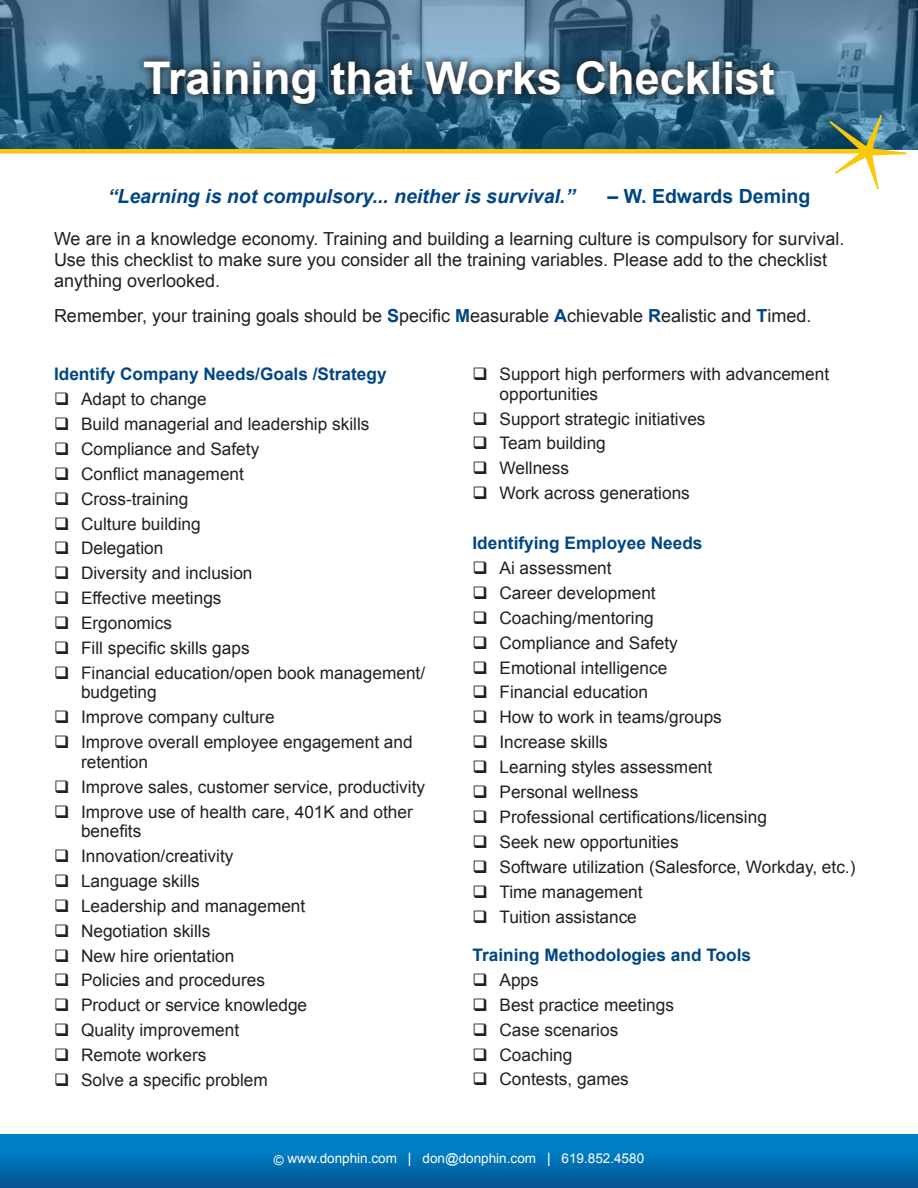
<style>
.page{position:relative;width:918px;height:1188px;background:#fff}
.page>*{position:absolute;margin:0;border:0;box-sizing:border-box;transform-origin:0 0}
.Normal_wrd_8{font:700 45px "Arial";color:#fff}
.Normal_wrd_8-2{font:italic 700 19.5px "Arial";color:#004684}
.Normal_wrd_8-3{font:700 19.5px "Arial";color:#004684}
.Normal_wrd_8-4{font:18px/21px "Arial";color:#231f20}
.t1{font:17.25px/19.5px "Arial";color:#231f20}
.Normal_wrd_8-5{font:700 17.25px "Arial";color:#004684}
.t2{font:13.5px "Arial";color:#fff}
.s1{font-weight:700;color:#004684}
.s2{font-size:18.45px}
</style>
<div class="page">
<div style="left:0;top:1134px;width:918px;height:54px;background:linear-gradient(to bottom,#008ad0,#055797)"></div>
<img style="left:0;top:0;width:918px;height:150px">
<div style="left:0;top:149px;width:868px;height:5px;background:#fbc809"></div>
<svg style="left:812px;top:98px;width:96px;height:92px"></svg>
<div style="left:135px;top:52px;width:648px;height:61px;background:#231f20;opacity:.75"></div>
<p class="Normal_wrd_8" style="left:143px;top:47px;width:633px">Training that Works Checklist</p>
<p class="Normal_wrd_8-2" style="left:108px;top:184px;width:469px">“Learning is not compulsory... neither is survival.”</p>
<p class="Normal_wrd_8-3" style="left:608px;top:183px;width:204px">– W. Edwards Deming</p>
<p class="Normal_wrd_8-4" style="left:54px;top:229px;width:792px">We are in a knowledge economy. Training and building a learning culture is compulsory for survival.</p>
<p class="Normal_wrd_8-4" style="left:54px;top:250px;width:775px">Use this checklist to make sure you consider all the training variables. Please add to the checklist anything overlooked.</p>
<p class="Normal_wrd_8-4" style="left:54px;top:305px;width:759px">Remember, your training goals should be <span class="s1">S</span>pecific <span class="s1">M</span>easurable <span class="s1">A</span>chievable <span class="s1">R</span>ealistic and <span class="s1">T</span>imed.</p>
<p class="Normal_wrd_8-5" style="left:54px;top:362px;width:334px">Identify Company Needs/Goals /Strategy</p>
<p class="t1" style="left:81px;top:389px;width:127px">Adapt to change</p>
<p class="t1" style="left:81px;top:414px;width:290px">Build managerial and leadership skills</p>
<p class="t1" style="left:81px;top:439px;width:180px">Compliance and Safety</p>
<p class="t1" style="left:81px;top:464px;width:164px">Conflict management</p>
<p class="t1" style="left:81px;top:489px;width:109px">Cross-training</p>
<p class="t1" style="left:81px;top:514px;width:121px">Culture building</p>
<p class="t1" style="left:81px;top:539px;width:84px">Delegation</p>
<p class="t1" style="left:81px;top:564px;width:173px">Diversity and inclusion</p>
<p class="t1" style="left:81px;top:589px;width:142px">Effective meetings</p>
<p class="t1" style="left:81px;top:613px;width:93px">Ergonomics</p>
<p class="t1" style="left:81px;top:638px;width:170px">Fill specific skills gaps</p>
<p class="t1" style="left:81px;top:663px;width:346px">Financial education/open book management/ budgeting</p>
<p class="t1" style="left:81px;top:708px;width:195px">Improve company culture</p>
<p class="t1" style="left:81px;top:733px;width:333px">Improve overall employee engagement and retention</p>
<p class="t1" style="left:81px;top:777px;width:346px">Improve sales, customer service, productivity</p>
<p class="t1" style="left:81px;top:802px;width:333px">Improve use of health care, 401K and other benefits</p>
<p class="t1" style="left:81px;top:846px;width:154px">Innovation/creativity</p>
<p class="t1" style="left:81px;top:871px;width:120px">Language skills</p>
<p class="t1" style="left:81px;top:896px;width:226px">Leadership and management</p>
<p class="t1" style="left:81px;top:921px;width:131px">Negotiation skills</p>
<p class="t1" style="left:81px;top:946px;width:155px">New hire orientation</p>
<p class="t1" style="left:81px;top:971px;width:186px">Policies and procedures</p>
<p class="t1" style="left:81px;top:996px;width:228px">Product or service knowledge</p>
<p class="t1" style="left:81px;top:1021px;width:160px">Quality improvement</p>
<p class="t1" style="left:81px;top:1045px;width:127px">Remote workers</p>
<p class="t1" style="left:81px;top:1070px;width:188px">Solve a specific problem</p>
<p class="t1" style="left:500px;top:364px;width:331px">Support high performers with advancement opportunities</p>
<p class="t1" style="left:500px;top:409px;width:208px">Support strategic initiatives</p>
<p class="t1" style="left:500px;top:434px;width:108px">Team building</p>
<p class="t1" style="left:500px;top:459px;width:71px">Wellness</p>
<p class="t1" style="left:500px;top:484px;width:192px">Work across generations</p>
<p class="Normal_wrd_8-5" style="left:472px;top:531px;width:232px">Identifying Employee Needs</p>
<p class="t1" style="left:500px;top:558px;width:114px">Ai assessment</p>
<p class="t1" style="left:500px;top:583px;width:158px">Career development</p>
<p class="t1" style="left:500px;top:608px;width:156px">Coaching/mentoring</p>
<p class="t1" style="left:500px;top:633px;width:180px">Compliance and Safety</p>
<p class="t1" style="left:500px;top:658px;width:169px">Emotional intelligence</p>
<p class="t1" style="left:500px;top:683px;width:150px">Financial education</p>
<p class="t1" style="left:500px;top:708px;width:224px">How to work in teams/groups</p>
<p class="t1" style="left:500px;top:733px;width:110px">Increase skills</p>
<p class="t1" style="left:500px;top:757px;width:214px">Learning styles assessment</p>
<p class="t1" style="left:500px;top:782px;width:141px">Personal wellness</p>
<p class="t1" style="left:500px;top:807px;width:269px">Professional certifications/licensing</p>
<p class="t1" style="left:500px;top:832px;width:181px">Seek new opportunities</p>
<p class="t1" style="left:500px;top:857px;width:358px">Software utilization (Salesforce, Workday, etc.)</p>
<p class="t1" style="left:500px;top:882px;width:145px">Time management</p>
<p class="t1" style="left:500px;top:907px;width:139px">Tuition assistance</p>
<p class="Normal_wrd_8-5" style="left:472px;top:943px;width:280px">Training Methodologies and Tools</p>
<p class="t1" style="left:500px;top:970px;width:41px">Apps</p>
<p class="t1" style="left:500px;top:995px;width:176px">Best practice meetings</p>
<p class="t1" style="left:500px;top:1020px;width:120px">Case scenarios</p>
<p class="t1" style="left:500px;top:1045px;width:74px">Coaching</p>
<p class="t1" style="left:500px;top:1070px;width:131px">Contests, games</p>
<p class="t2" style="left:274px;top:1150px;width:372px">© www.donphin.com <span class="s2">l</span> don@donphin.com <span class="s2">l</span> 619.852.4580</p>
</div>
